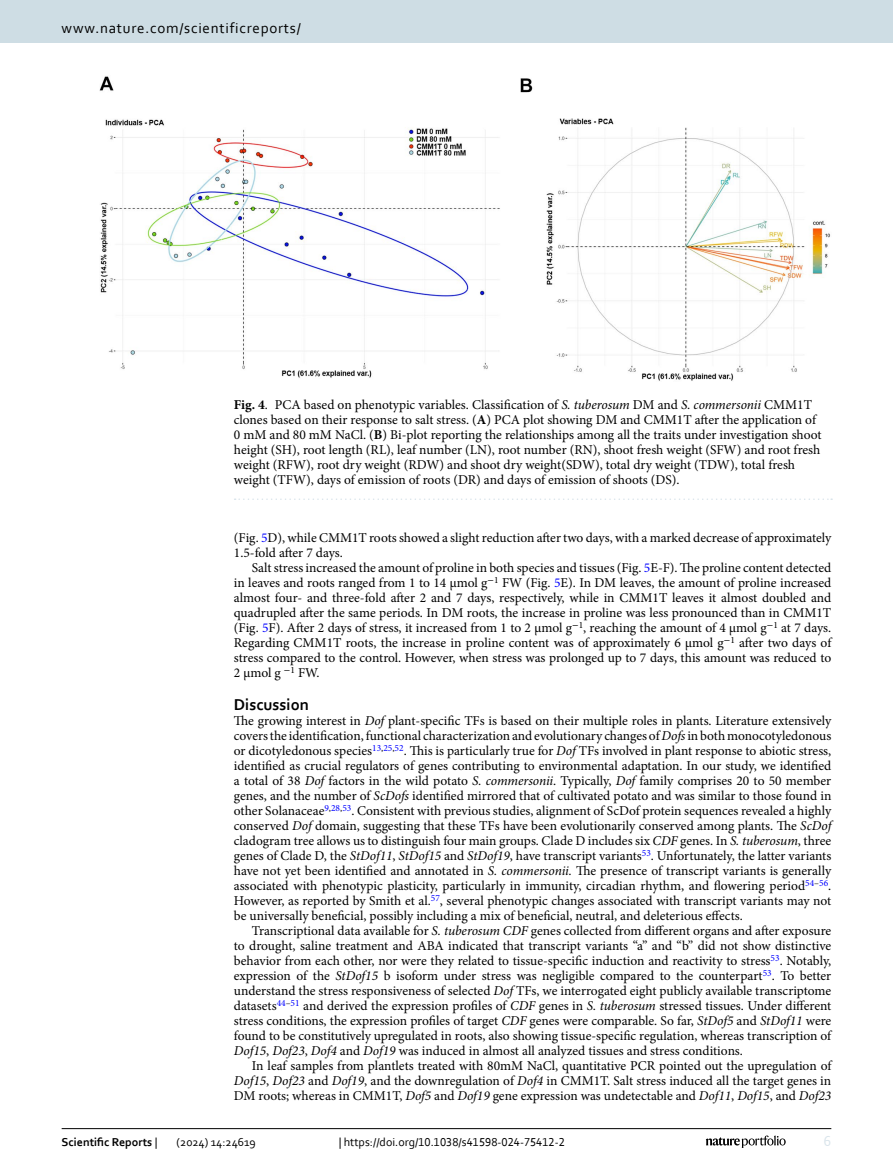
<style>
.page{position:relative;width:893px;height:1174px;background:#fff}
.page>*{position:absolute;margin:0;border:0;box-sizing:border-box;transform-origin:0 0}
.Head_1{font:700 16.5px "Corbel";color:#000}
.t1{font:15px "Corbel";letter-spacing:.05em;color:#000}
.t2{font:15px "Corbel";color:#d9e4eb}
.Body_Text_Indent{font:13.5px/15px "Minion Pro";color:#000;text-align:justify}
.Body_Text{font:13.5px/15px "Minion Pro";color:#000;text-align:justify}
.Figure_Caption{font:13.5px/15px "Minion Pro";color:#000}
.t3{font:12px "Corbel";color:#000}
.t4{font:700 12px "Corbel";color:#000}
.s1{font-weight:700}
.s2{font-style:italic}
.s3{color:#00f}
.s4{font-weight:400}
</style>
<div class="page">
<img style="left:100px;top:76px;width:730px;height:305px">
<svg style="left:235px;top:498px;width:597px;height:2px"></svg>
<hr style="left:62px;top:1128px;width:769px;height:1px;background:#000">
<svg style="left:706px;top:1135px;width:80px;height:12px"></svg>
<div style="left:0;top:0;width:893px;height:43px;background:#cedde4"></div>
<p class="t1" style="left:62px;top:18px;width:241px">www.nature.com/scientificreports/</p>
<p class="Figure_Caption" style="left:234px;top:397px;width:589px"><span class="s1">Fig. 4</span>. PCA based on phenotypic variables. Classification of <span class="s2">S. tuberosum</span> DM and <span class="s2">S. commersonii</span> CMM1T clones based on their response to salt stress. (<span class="s1">A</span>) PCA plot showing DM and CMM1T after the application of 0 mM and 80 mM NaCl. (<span class="s1">B</span>) Bi-plot reporting the relationships among all the traits under investigation shoot height (SH), root length (RL), leaf number (LN), root number (RN), shoot fresh weight (SFW) and root fresh weight (RFW), root dry weight (RDW) and shoot dry weight(SDW), total dry weight (TDW), total fresh weight (TFW), days of emission of roots (DR) and days of emission of shoots (DS).</p>
<p class="Body_Text_Indent" style="left:234px;top:530px;width:599px">(Fig. <span class="s3">5</span>D), while CMM1T roots showed a slight reduction after two days, with a marked decrease of approximately<br>1.5-fold after 7 days.</p>
<p class="Body_Text_Indent" style="left:234px;top:560px;width:599px;text-indent:18px">Salt stress increased the amount of proline in both species and tissues (Fig. <span class="s3">5</span>E-F). The proline content detected in leaves and roots ranged from 1 to 14 µmol g<sup>−</sup><sup>1</sup> FW (Fig. <span class="s3">5</span>E). In DM leaves, the amount of proline increased almost four- and three-fold after 2 and 7 days, respectively, while in CMM1T leaves it almost doubled and quadrupled after the same periods. In DM roots, the increase in proline was less pronounced than in CMM1T (Fig. <span class="s3">5</span>F). After 2 days of stress, it increased from 1 to 2 µmol g<sup>−</sup><sup>1</sup>, reaching the amount of 4 µmol g<sup>−</sup><sup>1</sup> at 7 days.<br>Regarding CMM1T roots, the increase in proline content was of approximately 6 µmol g<sup>−</sup><sup>1</sup> after two days of stress compared to the control. However, when stress was prolonged up to 7 days, this amount was reduced to 2 µmol g <sup>−</sup><sup>1</sup> FW.</p>
<p class="Head_1" style="left:234px;top:694px;width:77px">Discussion</p>
<p class="Body_Text" style="left:234px;top:713px;width:599px">The growing interest in <span class="s2">Dof</span> plant-specific TFs is based on their multiple roles in plants. Literature extensively covers the identification, functional characterization and evolutionary changes of <span class="s2">Dofs</span> in both monocotyledonous or dicotyledonous species<sup>13</sup><sup>,</sup><sup>25</sup><sup>,</sup><sup>52</sup>. This is particularly true for <span class="s2">Dof</span> TFs involved in plant response to abiotic stress, identified as crucial regulators of genes contributing to environmental adaptation. In our study, we identified a total of 38 <span class="s2">Dof</span> factors in the wild potato <span class="s2">S. commersonii</span>. Typically, <span class="s2">Dof</span> family comprises 20 to 50 member genes, and the number of <span class="s2">ScDofs</span> identified mirrored that of cultivated potato and was similar to those found in other Solanaceae<sup>9</sup><sup>,</sup><sup>28</sup><sup>,</sup><sup>53</sup>. Consistent with previous studies, alignment of ScDof protein sequences revealed a highly conserved <span class="s2">Dof</span> domain, suggesting that these TFs have been evolutionarily conserved among plants. The <span class="s2">ScDof </span>cladogram tree allows us to distinguish four main groups. Clade D includes six <span class="s2">CDF</span> genes. In <span class="s2">S. tuberosum</span>, three genes of Clade D, the <span class="s2">StDof11</span>, <span class="s2">StDof15</span> and <span class="s2">StDof19</span>, have transcript variants<sup>53</sup>. Unfortunately, the latter variants have not yet been identified and annotated in <span class="s2">S. commersonii.</span> The presence of transcript variants is generally associated with phenotypic plasticity, particularly in immunity, circadian rhythm, and flowering period<sup>54</sup><sup>–</sup><sup>56</sup>.<br>However, as reported by Smith et al.<sup>57</sup>, several phenotypic changes associated with transcript variants may not be universally beneficial, possibly including a mix of beneficial, neutral, and deleterious effects.</p>
<p class="Body_Text_Indent" style="left:234px;top:923px;width:599px;text-indent:18px">Transcriptional data available for <span class="s2">S. tuberosum CDF</span> genes collected from different organs and after exposure to drought, saline treatment and ABA indicated that transcript variants “a” and “b” did not show distinctive behavior from each other, nor were they related to tissue-specific induction and reactivity to stress<sup>53</sup>. Notably, expression of the <span class="s2">StDof15</span> b isoform under stress was negligible compared to the counterpart<sup>53</sup>. To better understand the stress responsiveness of selected <span class="s2">Dof</span> TFs, we interrogated eight publicly available transcriptome datasets<sup>44</sup><sup>–</sup><sup>51</sup> and derived the expression profiles of <span class="s2">CDF</span> genes in <span class="s2">S. tuberosum</span> stressed tissues. Under different stress conditions, the expression profiles of target <span class="s2">CDF</span> genes were comparable. So far, <span class="s2">StDof5</span> and <span class="s2">StDof11</span> were found to be constitutively upregulated in roots, also showing tissue-specific regulation, whereas transcription of <span class="s2">Dof15</span>, <span class="s2">Dof23</span>, <span class="s2">Dof4</span> and <span class="s2">Dof19</span> was induced in almost all analyzed tissues and stress conditions.</p>
<p class="Body_Text_Indent" style="left:234px;top:1058px;width:599px;text-indent:18px">In leaf samples from plantlets treated with 80mM NaCl, quantitative PCR pointed out the upregulation of <span class="s2">Dof15</span>, <span class="s2">Dof23</span> and <span class="s2">Dof19</span>, and the downregulation of <span class="s2">Dof4</span> in CMM1T. Salt stress induced all the target genes in DM roots; whereas in CMM1T, <span class="s2">Dof5</span> and <span class="s2">Dof19</span> gene expression was undetectable and <span class="s2">Dof11</span>, <span class="s2">Dof15</span>, and <span class="s2">Dof23</span></p>
<p class="t4" style="left:62px;top:1134px;width:97px">Scientific Reports <span class="s4">|</span></p>
<p class="t3" style="left:177px;top:1134px;width:81px">(2024) 14:24619</p>
<p class="t3" style="left:339px;top:1134px;width:228px">| https://doi.org/10.1038/s41598-024-75412-2</p>
<p class="t2" style="left:824px;top:1132px;width:9px">6</p>
</div>
